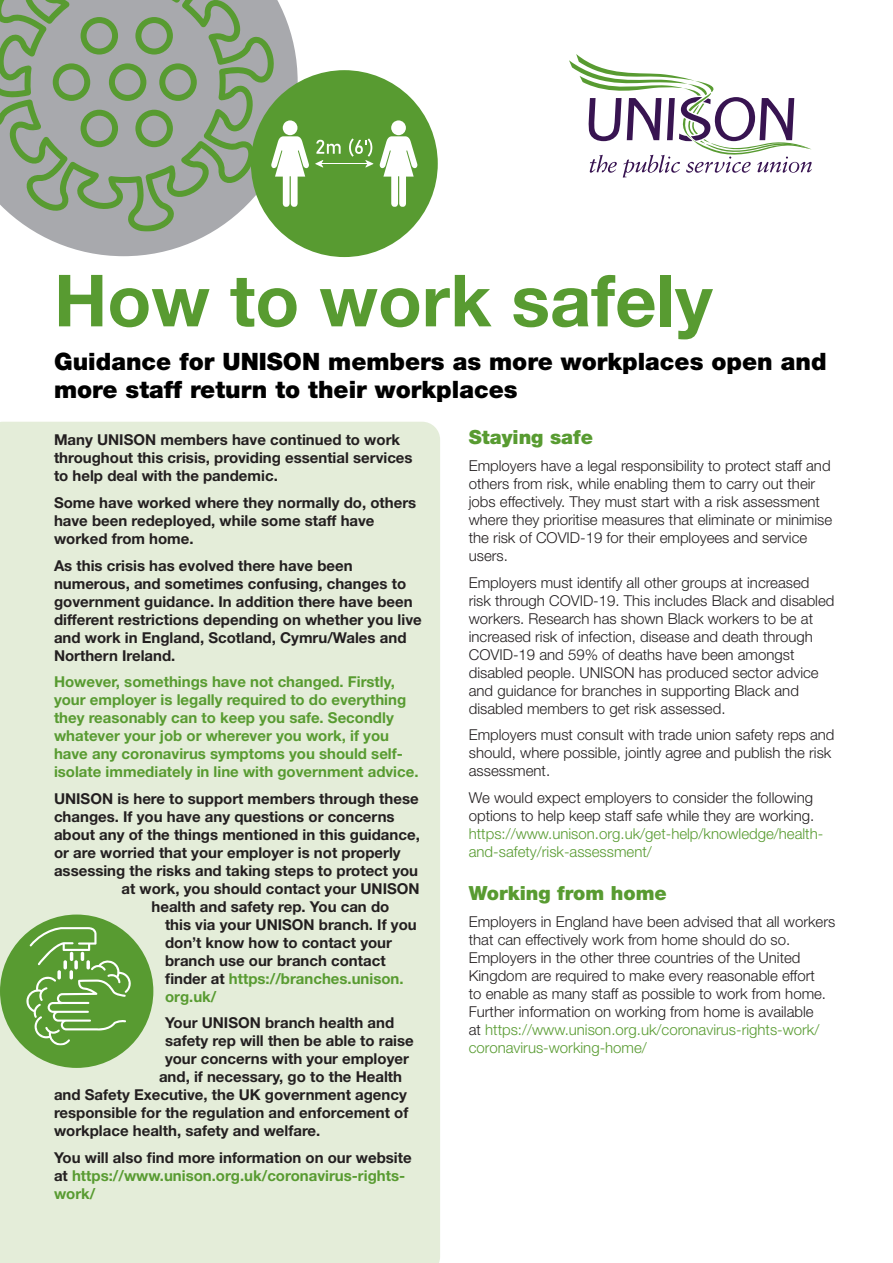
<style>
.page{position:relative;width:893px;height:1263px;background:#fff}
.page>*{position:absolute;margin:0;border:0;box-sizing:border-box;transform-origin:0 0}
.Body_copy{font:700 72px "Helvetica Neue";color:#589b31}
.Body_copy-2{font:900 24px/28.8px "Helvetica Neue";color:#000}
.sub{font:900 19.5px "Helvetica Neue";color:#589b31}
.body{font:300 15px/18px "Helvetica Neue";color:#231f20}
.body-2{font:700 15px/18px "Helvetica Neue";color:#231f20}
.body-3{font:700 15px/18px "Helvetica Neue";color:#589b31}
.s1{color:#589b31}
.s2{color:#231f20}
</style>
<div class="page">
<div style="left:0;top:422px;width:440px;height:841px;background:#e4edd9"></div>
<svg style="left:569px;top:54px;width:243px;height:124px"></svg>
<svg style="left:35px;top:0;width:263px;height:256px;fill:#a8a9ad"></svg>
<svg style="left:0;top:0;width:274px;height:232px;background:#9aa796"></svg>
<svg style="left:81px;top:17px;width:37px;height:38px"></svg>
<svg style="left:109px;top:63px;width:37px;height:38px"></svg>
<svg style="left:53px;top:63px;width:37px;height:38px"></svg>
<svg style="left:81px;top:110px;width:37px;height:37px"></svg>
<svg style="left:135px;top:110px;width:38px;height:37px"></svg>
<svg style="left:159px;top:63px;width:38px;height:38px"></svg>
<svg style="left:135px;top:17px;width:38px;height:38px"></svg>
<svg style="left:251px;top:70px;width:187px;height:187px"></svg>
<div style="left:0;top:914px;width:153px;height:154px;background:#589b31;border-radius:50%"></div>
<svg style="left:25px;top:927px;width:107px;height:118px"></svg>
<p class="Body_copy" style="left:54px;top:256px;width:660px">How to work safely</p>
<p class="Body_copy-2" style="left:54px;top:346px;width:774px">Guidance for UNISON members as more workplaces open and more staff return to their workplaces</p>
<p class="sub" style="left:469px;top:426px;width:126px">Staying safe</p>
<p class="body" style="left:469px;top:456px;width:365px">Employers have a legal responsibility to protect staff and others from risk, while enabling them to carry out their jobs effectively. They must start with a risk assessment where they prioritise measures that eliminate or minimise the risk of COVID-19 for their employees and service users.</p>
<p class="body" style="left:469px;top:573px;width:367px">Employers must identify all other groups at increased risk through COVID-19. This includes Black and disabled workers. Research has shown Black workers to be at increased risk of infection, disease and death through COVID-19 and 59% of deaths have been amongst disabled people. UNISON has produced sector advice and guidance for branches in supporting Black and disabled members to get risk assessed.</p>
<p class="body" style="left:469px;top:725px;width:367px">Employers must consult with trade union safety reps and should, where possible, jointly agree and publish the risk assessment.</p>
<p class="body" style="left:469px;top:788px;width:356px">We would expect employers to consider the following options to help keep staff safe while they are working. <span class="s1">https://www.unison.org.uk/get-help/knowledge/health&shy;and-safety/risk-assessment/</span></p>
<p class="sub" style="left:469px;top:882px;width:199px">Working from home</p>
<p class="body" style="left:469px;top:912px;width:368px">Employers in England have been advised that all workers that can effectively work from home should do so.<br>Employers in the other three countries of the United Kingdom are required to make every reasonable effort<br>to enable as many staff as possible to work from home.<br>Further information on working from home is available<br>at <span class="s1">https://www.unison.org.uk/coronavirus-rights-work/ coronavirus-working-home/</span></p>
<p class="body-2" style="left:54px;top:431px;width:360px">Many UNISON members have continued to work throughout this crisis, providing essential services to help deal with the pandemic.</p>
<p class="body-2" style="left:54px;top:493px;width:364px">Some have worked where they normally do, others have been redeployed, while some staff have worked from home.</p>
<p class="body-2" style="left:54px;top:556px;width:369px">As this crisis has evolved there have been numerous, and sometimes confusing, changes to government guidance. In addition there have been different restrictions depending on whether you live and work in England, Scotland, Cymru/Wales and Northern Ireland.</p>
<p class="body-3" style="left:54px;top:672px;width:366px">However, somethings have not changed. Firstly, your employer is legally required to do everything they reasonably can to keep you safe. Secondly whatever your job or wherever you work, if you have any coronavirus symptoms you should self&shy;isolate immediately in line with government advice.</p>
<p class="body-2" style="left:54px;top:789px;width:366px">UNISON is here to support members through these</p>
<p class="body-2" style="left:54px;top:807px;width:342px">changes. If you have any questions or concerns</p>
<p class="body-2" style="left:54px;top:825px;width:367px">about any of the things mentioned in this guidance,</p>
<p class="body-2" style="left:54px;top:843px;width:348px">or are worried that your employer is not properly</p>
<p class="body-2" style="left:54px;top:861px;width:366px">assessing the risks and taking steps to protect you</p>
<p class="body-2" style="left:122px;top:879px;width:300px">at work, you should contact your UNISON</p>
<p class="body-2" style="left:152px;top:897px;width:239px">health and safety rep. You can do</p>
<p class="body-2" style="left:165px;top:915px;width:253px">this via your UNISON branch. If you</p>
<p class="body-2" style="left:165px;top:933px;width:228px">don’t know how to contact your</p>
<p class="body-2" style="left:165px;top:951px;width:222px">branch use our branch contact</p>
<p class="body-3" style="left:165px;top:969px;width:240px"><span class="s2">finder at</span> https://branches.unison.</p>
<p class="body-3" style="left:165px;top:987px;width:53px">org.uk/</p>
<p class="body-2" style="left:165px;top:1013px;width:231px">Your UNISON branch health and</p>
<p class="body-2" style="left:165px;top:1031px;width:250px">safety rep will then be able to raise</p>
<p class="body-2" style="left:165px;top:1049px;width:245px">your concerns with your employer</p>
<p class="body-2" style="left:159px;top:1067px;width:245px">and, if necessary, go to the Health</p>
<p class="body-2" style="left:54px;top:1085px;width:354px">and Safety Executive, the UK government agency</p>
<p class="body-2" style="left:54px;top:1103px;width:356px">responsible for the regulation and enforcement of</p>
<p class="body-2" style="left:54px;top:1121px;width:268px">workplace health, safety and welfare.</p>
<p class="body-3" style="left:54px;top:1148px;width:359px"><span class="s2">You will also find more information on our website at</span> https://www.unison.org.uk/coronavirus-rights&shy;work/</p>
</div>
